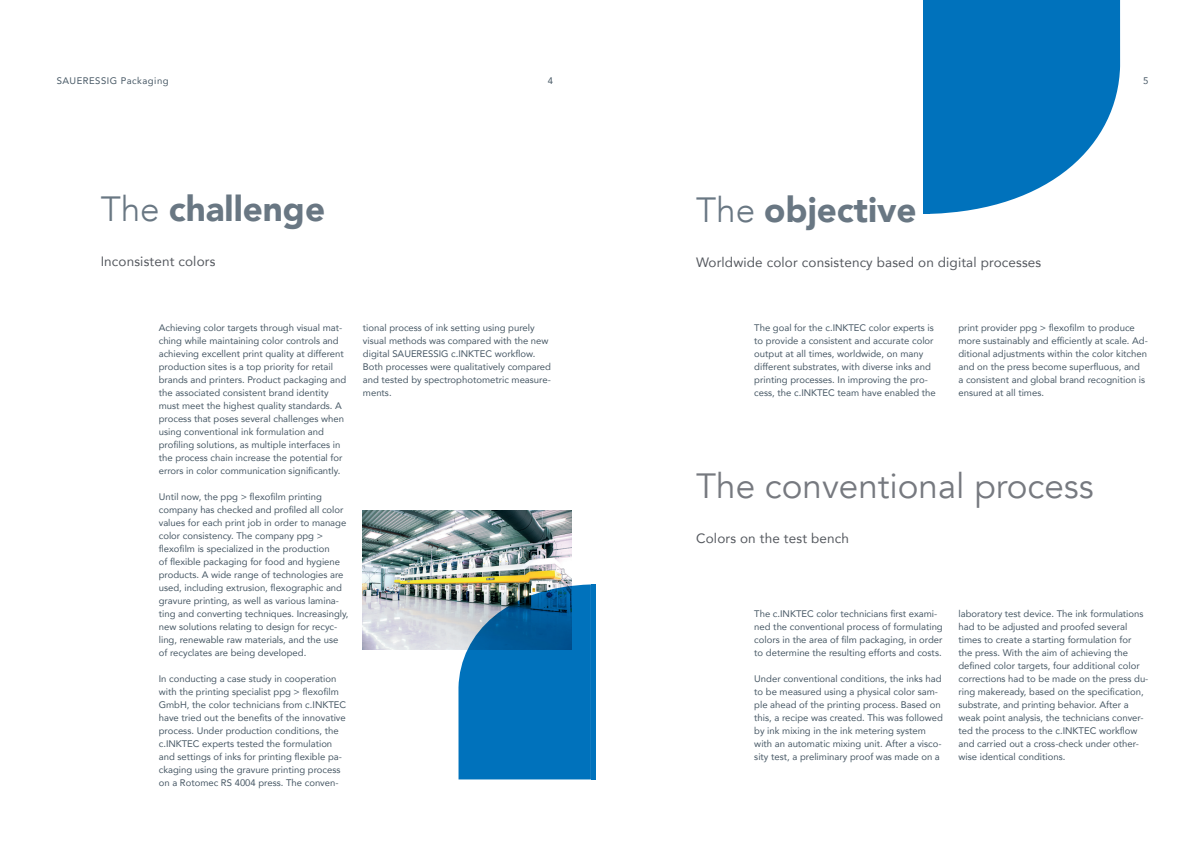
<style>
.page{position:relative;width:1191px;height:842px;background:#fff}
.page>*{position:absolute;margin:0;border:0;box-sizing:border-box;transform-origin:0 0}
.t1{font:900 35px "Avenir";color:#697783}
.t2{font:35px "Avenir";color:#76797f}
.t3{font:13.5px "Avenir";letter-spacing:.01em;color:#55595f}
.t4{font:9.5px/13px "Avenir";color:#475865}
.t5{font:9.5px "Avenir";letter-spacing:.05em;color:#475865}
.s1{font-weight:300}
</style>
<div class="page">
<img style="left:363px;top:511px;width:209px;height:139px">
<svg style="left:930px;top:0;width:190px;height:214px;background:#2184c4"></svg>
<div style="left:923px;top:0;width:7px;height:214px;background:#0072bc"></div>
<svg style="left:458px;top:584px;width:133px;height:195px;background:#1373b2"></svg>
<hr style="left:591px;top:584px;width:4px;height:195px;background:#0072bc">
<p class="t5" style="left:57px;top:73px;width:113px">SAUERESSIG Packaging</p>
<p class="t4" style="left:547px;top:74px;width:7px">4</p>
<p class="t4" style="left:1143px;top:74px;width:7px">5</p>
<h1 class="t1" style="left:101px;top:179px;width:226px"><span class="s1">The</span> challenge</h1>
<h1 class="t1" style="left:696px;top:179px;width:222px"><span class="s1">The</span> objective</h1>
<h2 class="t3" style="left:101px;top:251px;width:116px">Inconsistent colors</h2>
<h2 class="t3" style="left:696px;top:251px;width:347px">Worldwide color consistency based on digital processes</h2>
<p class="t4" style="left:159px;top:321px;width:189px">Achieving color targets through visual mat&shy;ching while maintaining color controls and achieving excellent print quality at different production sites is a top priority for retail brands and printers. Product packaging and the associated consistent brand identity must meet the highest quality standards. A process that poses several challenges when using conventional ink formulation and profiling solutions, as multiple interfaces in the process chain increase the potential for errors in color communication significantly.</p>
<p class="t4" style="left:159px;top:490px;width:191px">Until now, the ppg &gt; flexofilm printing company has checked and profiled all color values for each print job in order to manage color consistency. The company ppg &gt; flexofilm is specialized in the production<br>of flexible packaging for food and hygiene products. A wide range of technologies are used, including extrusion, flexographic and gravure printing, as well as various lamina&shy;ting and converting techniques. Increasingly, new solutions relating to design for recyc&shy;ling, renewable raw materials, and the use of recyclates are being developed.</p>
<p class="t4" style="left:159px;top:672px;width:189px">In conducting a case study in cooperation with the printing specialist ppg &gt; flexofilm GmbH, the color technicians from c.INKTEC have tried out the benefits of the innovative process. Under production conditions, the c.INKTEC experts tested the formulation and settings of inks for printing flexible pa&shy;ckaging using the gravure printing process on a Rotomec RS 4004 press. The conven-</p>
<p class="t4" style="left:363px;top:321px;width:190px">tional process of ink setting using purely visual methods was compared with the new digital SAUERESSIG c.INKTEC workflow.<br>Both processes were qualitatively compared and tested by spectrophotometric measure&shy;ments.</p>
<p class="t4" style="left:754px;top:321px;width:183px">The goal for the c.INKTEC color experts is to provide a consistent and accurate color output at all times, worldwide, on many different substrates, with diverse inks and printing processes. In improving the pro&shy;cess, the c.INKTEC team have enabled the</p>
<p class="t4" style="left:958px;top:321px;width:191px">print provider ppg &gt; flexofilm to produce more sustainably and efficiently at scale. Ad&shy;ditional adjustments within the color kitchen and on the press become superfluous, and<br>a consistent and global brand recognition is ensured at all times.</p>
<h1 class="t2" style="left:696px;top:465px;width:399px">The conventional process</h1>
<h2 class="t3" style="left:696px;top:527px;width:154px">Colors on the test bench</h2>
<p class="t4" style="left:754px;top:607px;width:190px">The c.INKTEC color technicians first exami&shy;ned the conventional process of formulating colors in the area of film packaging, in order to determine the resulting efforts and costs.</p>
<p class="t4" style="left:754px;top:672px;width:190px">Under conventional conditions, the inks had to be measured using a physical color sam&shy;ple ahead of the printing process. Based on this, a recipe was created. This was followed by ink mixing in the ink metering system with an automatic mixing unit. After a visco&shy;sity test, a preliminary proof was made on a</p>
<p class="t4" style="left:958px;top:607px;width:191px">laboratory test device. The ink formulations had to be adjusted and proofed several times to create a starting formulation for<br>the press. With the aim of achieving the defined color targets, four additional color corrections had to be made on the press du&shy;ring makeready, based on the specification, substrate, and printing behavior. After a weak point analysis, the technicians conver&shy;ted the process to the c.INKTEC workflow and carried out a cross-check under other&shy;wise identical conditions.</p>
</div>
